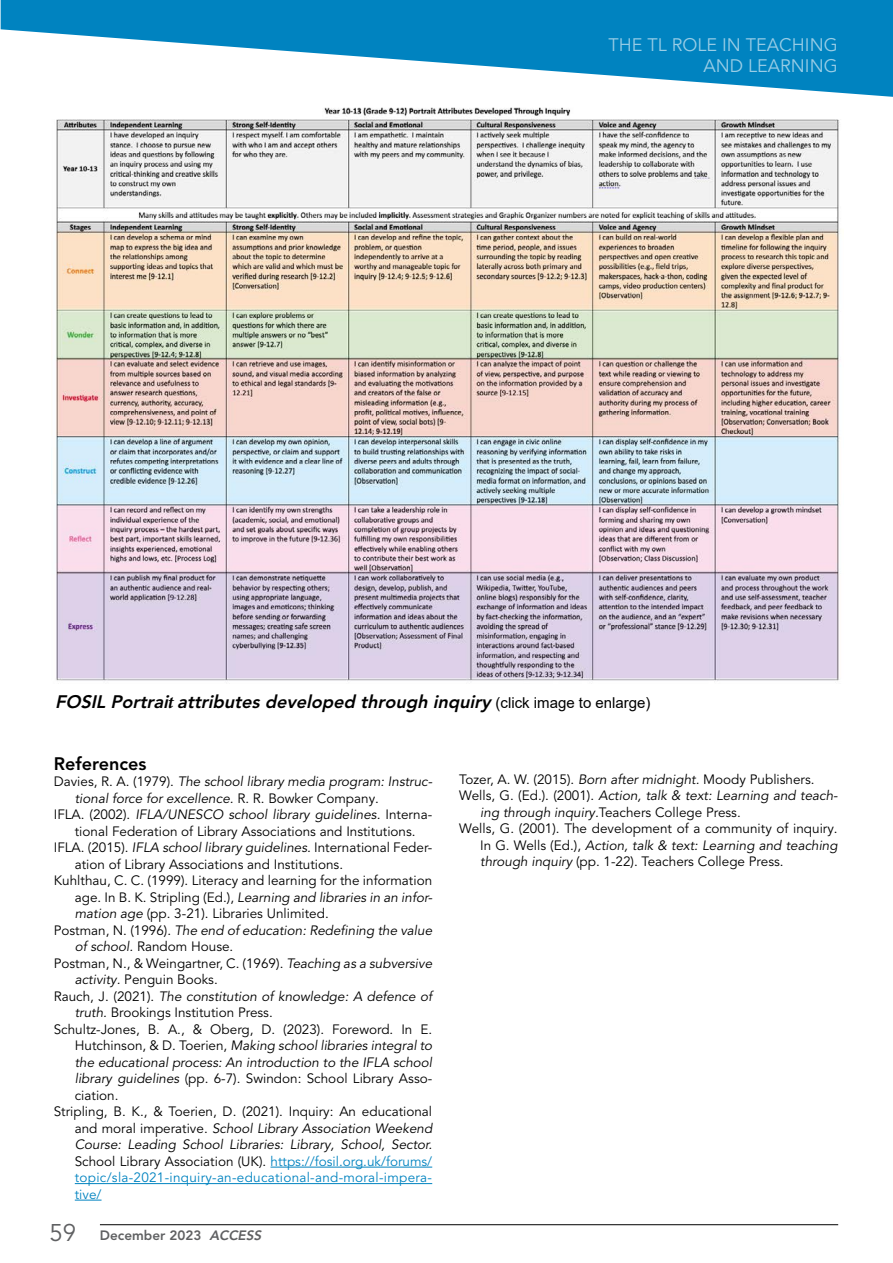
<style>
.page{position:relative;width:893px;height:1263px;background:#fff}
.page>*{position:absolute;margin:0;border:0;box-sizing:border-box;transform-origin:0 0}
.t1{font:italic 800 18px "Avenir LT Pro";color:#000}
.t2{font:18px/21.6px "Avenir LT Pro";color:#99cde6;text-align:right}
.t3{font:800 18px "Avenir LT Pro";color:#000}
.t4{font:13.5px "Avenir LT Pro";color:#000}
.t5{font:italic 13.5px "Avenir LT Pro";color:#000}
.t6{font:13.5px "Avenir LT Pro";letter-spacing:.02em;color:#0083c0}
.t7{font:800 13.5px "Avenir LT Pro";color:#5f6062}
.s1{font-family:"Minion Pro";font-weight:700}
.s2{font-family:"Arial";font-weight:400;font-style:normal;font-size:15px}
.s3{font-style:normal}
.s4{font-style:italic}
.s5{color:#0083c0}
.s6{font-weight:400;font-size:24px}
</style>
<div class="page">
<hr style="left:100px;top:1224px;width:738px;height:1px;background:#000">
<img style="left:56px;top:107px;width:784px;height:574px">
<svg style="left:1px;top:0;width:892px;height:97px;fill:#0083c0"></svg>
<hr style="left:271px;top:1167px;width:161px;height:1px;background:#0083c0">
<hr style="left:75px;top:1183px;width:357px;height:1px;background:#0083c0">
<svg style="left:75px;top:1200px;width:27px;height:1px"></svg>
<h1 class="t2" style="left:608px;top:34px;width:231px">THE TL ROLE IN TEACHING<br>AND LEARNING</h1>
<h1 class="t1" style="left:55px;top:691px;width:597px">FOSIL Portrai<span class="s1">t</span> attributesdeveloped through inquiry <span class="s2">( c l i c k i m a g e t o e n l a r g e )</span></h1>
<h1 class="t3" style="left:54px;top:753px;width:94px">References</h1>
<p class="t5" style="left:54px;top:773px;width:380px"><span class="s3">Davies, R. A. (1979).</span> The school library media program: Instruc-</p>
<p class="t5" style="left:75px;top:790px;width:306px">tional force for excellence. <span class="s3">R. R. Bowker Company.</span></p>
<p class="t5" style="left:54px;top:806px;width:380px"><span class="s3">IFLA. (2002).</span> IFLA/UNESCO school library guidelines. <span class="s3">Interna-</span></p>
<p class="t4" style="left:75px;top:823px;width:342px">tional Federation of Library Associations and Institutions.</p>
<p class="t4" style="left:54px;top:839px;width:380px">IFLA. (2015). <span class="s4">IFLA school library guidelines.</span> International Feder-</p>
<p class="t4" style="left:75px;top:856px;width:270px">ation of Library Associations and Institutions.</p>
<p class="t4" style="left:54px;top:872px;width:380px">Kuhlthau, C. C. (1999). Literacy and learning for the information</p>
<p class="t5" style="left:75px;top:889px;width:359px"><span class="s3">age. In B. K. Stripling (Ed.),</span> Learning and libraries in an infor-</p>
<p class="t4" style="left:75px;top:905px;width:256px"><span class="s4">mation age</span> (pp. 3-21). Libraries Unlimited.</p>
<p class="t5" style="left:54px;top:922px;width:380px"><span class="s3">Postman, N. (1996).</span> The end of education: Redefining the value</p>
<p class="t4" style="left:75px;top:938px;width:160px"><span class="s4">of school.</span> Random House.</p>
<p class="t4" style="left:54px;top:955px;width:380px">Postman, N., &amp; Weingartner, C. (1969). <span class="s4">Teaching as a subversive</span></p>
<p class="t4" style="left:75px;top:971px;width:145px"><span class="s4">activity.</span> Penguin Books.</p>
<p class="t5" style="left:54px;top:988px;width:380px"><span class="s3">Rauch, J. (2021).</span> The constitution of knowledge: A defence of</p>
<p class="t4" style="left:75px;top:1004px;width:200px"><span class="s4">truth.</span> Brookings Institution Press.</p>
<p class="t4" style="left:54px;top:1021px;width:380px">Schultz-Jones, B. A., &amp; Oberg, D. (2023). Foreword. In E.</p>
<p class="t5" style="left:75px;top:1037px;width:359px"><span class="s3">Hutchinson, &amp; D. Toerien,</span> Making school libraries integral to</p>
<p class="t5" style="left:75px;top:1054px;width:359px">the educational process: An introduction to the IFLA school</p>
<p class="t4" style="left:75px;top:1070px;width:359px"><span class="s4">library guidelines</span> (pp. 6-7). Swindon: School Library Asso-</p>
<p class="t4" style="left:75px;top:1087px;width:45px">ciation.</p>
<p class="t4" style="left:54px;top:1103px;width:380px">Stripling, B. K., &amp; Toerien, D. (2021). Inquiry: An educational</p>
<p class="t5" style="left:75px;top:1120px;width:359px"><span class="s3">and moral imperative.</span> School Library Association Weekend</p>
<p class="t5" style="left:75px;top:1136px;width:359px">Course: Leading School Libraries: Library, School, Sector.</p>
<p class="t4" style="left:75px;top:1153px;width:359px">School Library Association (UK). <span class="s5">https://fosil.org.uk/forums/</span></p>
<p class="t6" style="left:75px;top:1169px;width:359px">topic/sla-2021-inquiry-an-educational-and-moral-impera-</p>
<p class="t6" style="left:75px;top:1186px;width:28px">tive/</p>
<p class="t7" style="left:49px;top:1227px;width:216px"><span class="s6">59</span> December 2023 <span class="s4">ACCESS</span></p>
<p class="t4" style="left:459px;top:771px;width:357px">Tozer, A. W. (2015). <span class="s4">Born after midnight.</span> Moody Publishers.</p>
<p class="t5" style="left:459px;top:788px;width:380px"><span class="s3">Wells, G. (Ed.). (2001).</span> Action, talk &amp; text: Learning and teach-</p>
<p class="t4" style="left:480px;top:804px;width:262px"><span class="s4">ing through inquiry.</span>Teachers College Press.</p>
<p class="t4" style="left:459px;top:821px;width:380px">Wells, G. (2001). The development of a community of inquiry.</p>
<p class="t5" style="left:480px;top:837px;width:359px"><span class="s3">In G. Wells (Ed.),</span> Action, talk &amp; text: Learning and teaching</p>
<p class="t4" style="left:480px;top:854px;width:305px"><span class="s4">through inquiry</span> (pp. 1-22). Teachers College Press.</p>
</div>
